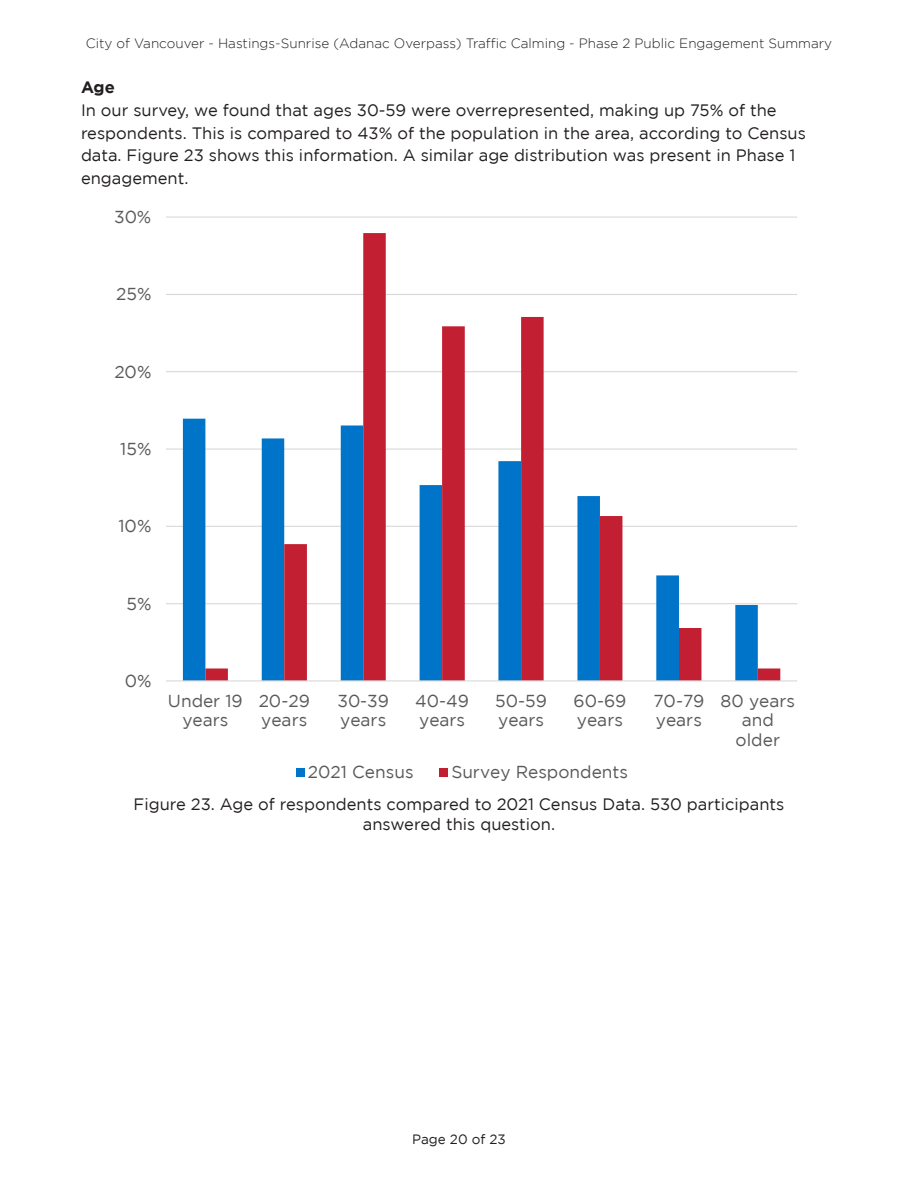
<style>
.page{position:relative;width:918px;height:1188px;background:#fff}
.page>*{position:absolute;margin:0;border:0;box-sizing:border-box;transform-origin:0 0}
.t1{font:17.25px/19.4px "Gotham";color:#595959}
.t2{font:16.5px/22.8px "Gotham";color:#231f20;text-align:center}
.t3{font:700 16.5px "Gotham";color:#231f20}
.t4{font:300 13.5px "Gotham";color:#231f20}
.t5{font:13.5px "Gotham";color:#231f20}
</style>
<div class="page">
<hr style="left:166px;top:603px;width:631px;height:1px;background:#d9d9d9">
<hr style="left:166px;top:526px;width:631px;height:1px;background:#d9d9d9">
<hr style="left:166px;top:449px;width:631px;height:1px;background:#d9d9d9">
<hr style="left:166px;top:371px;width:631px;height:1px;background:#d9d9d9">
<hr style="left:166px;top:294px;width:631px;height:1px;background:#d9d9d9">
<hr style="left:166px;top:217px;width:631px;height:1px;background:#d9d9d9">
<div style="left:183px;top:419px;width:22px;height:261px;background:#0074c8"></div>
<svg style="left:205px;top:233px;width:575px;height:447px"></svg>
<hr style="left:166px;top:680px;width:631px;height:1px;background:#d9d9d9">
<div style="left:296px;top:768px;width:8px;height:8px;background:#0074c8"></div>
<div style="left:439px;top:768px;width:9px;height:8px;background:#c21f32"></div>
<p class="t4" style="left:86px;top:36px;width:748px">City of Vancouver - Hastings-Sunrise (Adanac Overpass) Traffic Calming - Phase 2 Public Engagement Summary</p>
<p class="t3" style="left:81px;top:78px;width:35px">Age</p>
<p class="t2" style="left:81px;top:98px;width:726px;text-align:left">In our survey, we found that ages 30-59 were overrepresented, making up 75% of the respondents. This is compared to 43% of the population in the area, according to Census data. Figure 23 shows this information. A similar age distribution was present in Phase 1 engagement.</p>
<p class="t1" style="left:114px;top:207px;width:39px">30%</p>
<p class="t1" style="left:116px;top:284px;width:37px">25%</p>
<p class="t1" style="left:114px;top:362px;width:39px">20%</p>
<p class="t1" style="left:120px;top:439px;width:33px">15%</p>
<p class="t1" style="left:119px;top:516px;width:34px">10%</p>
<p class="t1" style="left:126px;top:594px;width:27px">5%</p>
<p class="t1" style="left:125px;top:671px;width:28px">0%</p>
<p class="t1" style="left:168px;top:691px;width:76px;text-align:center">Under 19 years</p>
<p class="t1" style="left:259px;top:691px;width:53px">20-29 years</p>
<p class="t1" style="left:337px;top:691px;width:53px">30-39 years</p>
<p class="t1" style="left:415px;top:691px;width:55px">40-49 years</p>
<p class="t1" style="left:495px;top:691px;width:53px">50-59 years</p>
<p class="t1" style="left:574px;top:691px;width:54px">60-69 years</p>
<p class="t1" style="left:653px;top:691px;width:53px">70-79 years</p>
<p class="t1" style="left:721px;top:691px;width:76px;text-align:center">80 years and older</p>
<p class="t1" style="left:308px;top:762px;width:107px">2021 Census</p>
<p class="t1" style="left:451px;top:762px;width:178px">Survey Respondents</p>
<p class="t2" style="left:134px;top:794px;width:652px;line-height:19.8px">Figure 23. Age of respondents compared to 2021 Census Data. 530 participants answered this question.</p>
<p class="t5" style="left:412px;top:1132px;width:95px">Page 20 of 23</p>
</div>
